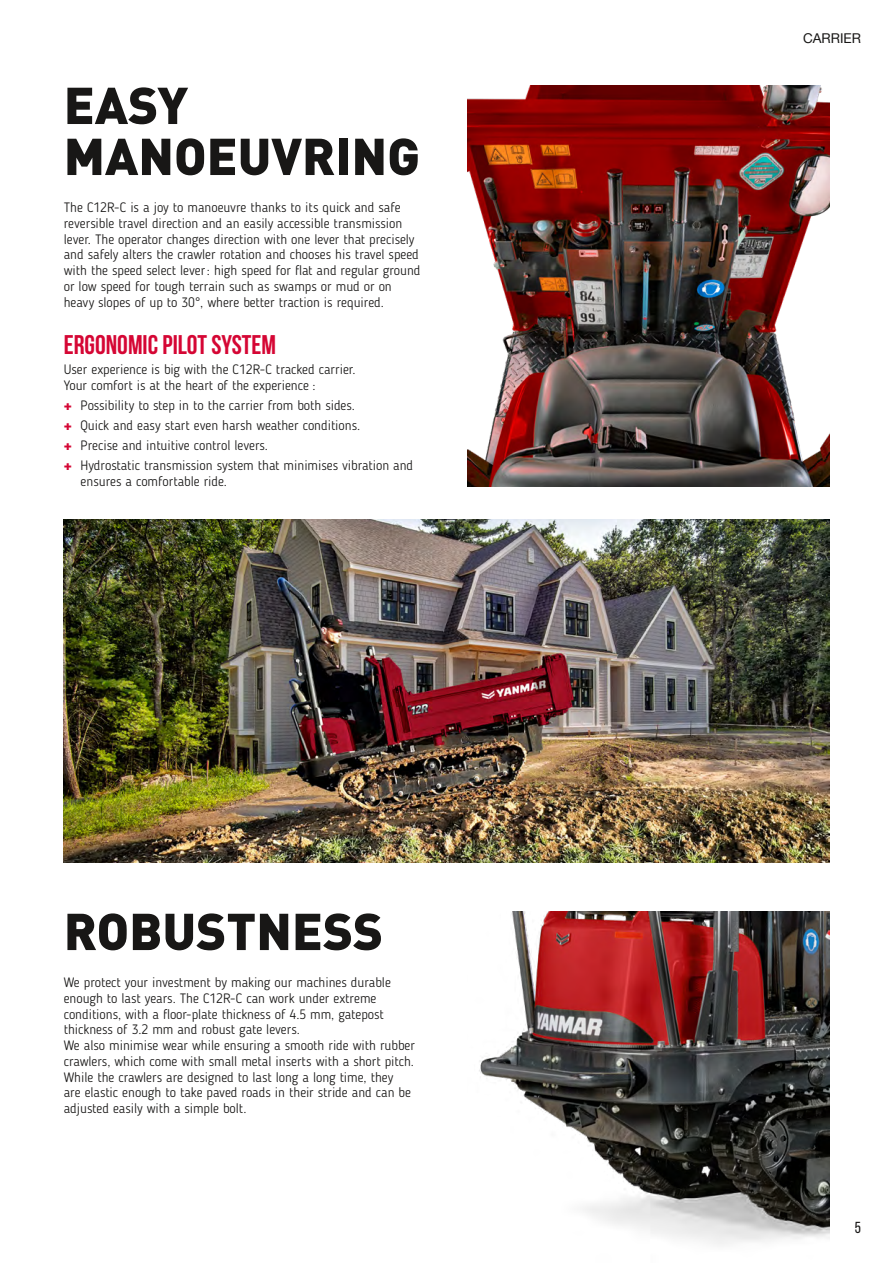
<style>
.page{position:relative;width:893px;height:1263px;background:#fff}
.page>*{position:absolute;margin:0;border:0;box-sizing:border-box;transform-origin:0 0}
.t1{font:900 51px/51px "DINOT";color:#181716}
.t2{font:700 27px "Bebas Neue";color:#d50634}
.t3{font:15.9px "Bebas Neue";color:#181716}
.t4{font:300 13.5px/15.8px "Blogger Sans";color:#181716}
.t5{font:13.5px "Helvetica Neue LT Com";color:#181716}
.s1{font-family:"Helvetica Neue LT Com";font-weight:900;color:#d50634}
</style>
<div class="page">
<img style="left:64px;top:519px;width:765px;height:344px">
<img style="left:468px;top:85px;width:361px;height:401px">
<img style="left:479px;top:911px;width:350px;height:334px">
<h1 class="t1" style="left:64px;top:78px;width:358px">EASY<br>MANOEUVRING</h1>
<p class="t4" style="left:64px;top:199px;width:358px">The C12R-C is a joy to manoeuvre thanks to its quick and safe reversible travel direction and an easily accessible transmission lever. The operator changes direction with one lever that precisely and safely alters the crawler rotation and chooses his travel speed with the speed select lever: high speed for flat and regular ground or low speed for tough terrain such as swamps or mud or on heavy slopes of up to 30°, where better traction is required.</p>
<h2 class="t2" style="left:64px;top:330px;width:214px">ERGONOMIC PILOT SYSTEM</h2>
<p class="t4" style="left:64px;top:362px;width:293px">User experience is big with the C12R-C tracked carrier.<br>Your comfort is at the heart of the experience :</p>
<p class="t4" style="left:64px;top:395px;width:351px;line-height:20px"><span class="s1">+</span> Possibility to step in to the carrier from both sides.<br><span class="s1">+</span> Quick and easy start even harsh weather conditions.<br><span class="s1">+</span> Precise and intuitive control levers.<br><span class="s1">+</span> Hydrostatic transmission system that minimises vibration and</p>
<p class="t4" style="left:81px;top:473px;width:148px">ensures a comfortable ride.</p>
<h1 class="t1" style="left:64px;top:904px;width:321px">ROBUSTNESS</h1>
<p class="t4" style="left:64px;top:974px;width:353px">We protect your investment by making our machines durable enough to last years. The C12R-C can work under extreme conditions, with a floor-plate thickness of 4.5 mm, gatepost thickness of 3.2 mm and robust gate levers.<br>We also minimise wear while ensuring a smooth ride with rubber crawlers, which come with small metal inserts with a short pitch.<br>While the crawlers are designed to last long a long time, they<br>are elastic enough to take paved roads in their stride and can be adjusted easily with a simple bolt.</p>
<p class="t5" style="left:803px;top:29px;width:59px">CARRIER</p>
<p class="t3" style="left:855px;top:1219px;width:8px">5</p>
</div>
